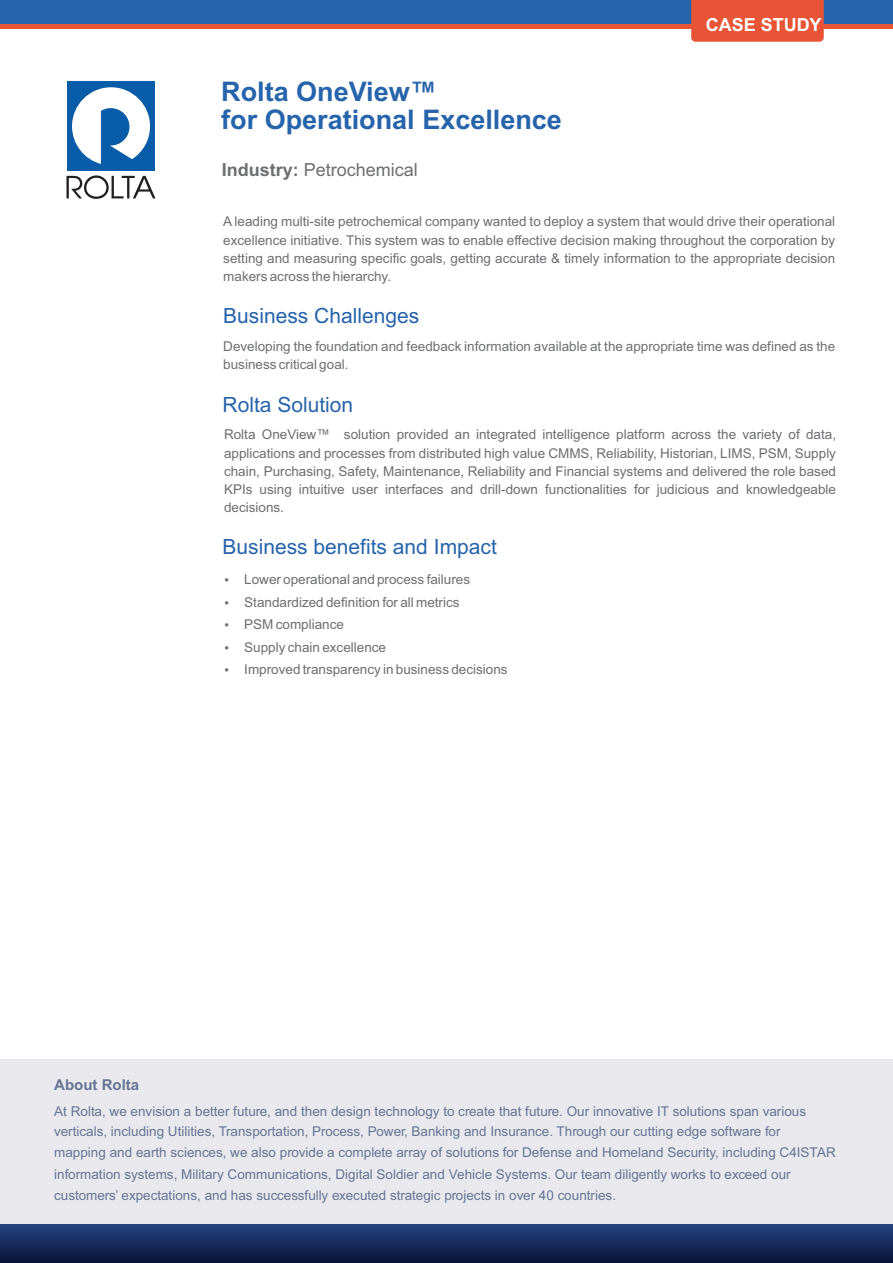
<style>
.page{position:relative;width:893px;height:1263px;background:#fff}
.page>*{position:absolute;margin:0;border:0;box-sizing:border-box;transform-origin:0 0}
.t1{font:700 27px/28.7px "Arial";color:#2664ab}
.t2{font:21px "Arial";color:#2664ab}
.t3{font:18px "Arial";color:#6d6e71}
.t4{font:700 18px "Arial";color:#fff}
.t5{font:700 15px "Arial";color:#667594}
.t6{font:13.5px/18.1px "Arial";color:#6d6e71;text-align:justify}
.t7{font:13.5px/21px "Arial";color:#667594}
.t8{font:13.5px/18.1px "Arial";color:#6e6f72}
.s1{font-weight:700}
</style>
<div class="page">
<div style="left:0;top:1059px;width:893px;height:203px;background:#e9e9ed"></div>
<div style="left:0;top:0;width:893px;height:24px;background:#2664ab"></div>
<div style="left:0;top:24px;width:893px;height:5px;background:#e75536"></div>
<svg style="left:0;top:1225px;width:893px;height:37px"></svg>
<div style="left:691px;top:0;width:133px;height:42px;background:#e75536"></div>
<div style="left:67px;top:81px;width:88px;height:89px;background:#085ca8"></div>
<svg style="left:72px;top:87px;width:78px;height:77px"></svg>
<svg style="left:66px;top:175px;width:90px;height:24px"></svg>
<h3 class="t4" style="left:706px;top:18px;width:117px">CASE STUDY</h3>
<h1 class="t1" style="left:221px;top:79px;width:342px">Rolta OneView™<br>for Operational Excellence</h1>
<h3 class="t3" style="left:222px;top:163px;width:198px"><span class="s1">Industry:</span> Petrochemical</h3>
<p class="t6" style="left:223px;top:214px;width:613px">A leading multi-site petrochemical company wanted to deploy a system that would drive their operational excellence initiative. This system was to enable effective decision making throughout the corporation by setting and measuring specific goals, getting accurate &amp; timely information to the appropriate decision makers across the hierarchy.</p>
<h2 class="t2" style="left:223px;top:308px;width:198px">Business Challenges</h2>
<p class="t8" style="left:223px;top:339px;width:613px">Developing the foundation and feedback information available at the appropriate time was defined as the business critical goal.</p>
<h2 class="t2" style="left:223px;top:396px;width:132px">Rolta Solution</h2>
<p class="t6" style="left:224px;top:427px;width:614px">Rolta OneView™ solution provided an integrated intelligence platform across the variety of data, applications and processes from distributed high value CMMS, Reliability, Historian, LIMS, PSM, Supply chain, Purchasing, Safety, Maintenance, Reliability and Financial systems and delivered the role based KPIs using intuitive user interfaces and drill-down functionalities for judicious and knowledgeable decisions.</p>
<h2 class="t2" style="left:223px;top:539px;width:276px">Business benefits and Impact</h2>
<p class="t6" style="left:224px;top:571px;width:248px">• Lower operational and process failures</p>
<p class="t6" style="left:224px;top:594px;width:237px">• Standardized definition for all metrics</p>
<p class="t6" style="left:224px;top:617px;width:122px">• PSM compliance</p>
<p class="t6" style="left:224px;top:639px;width:164px">• Supply chain excellence</p>
<p class="t6" style="left:224px;top:662px;width:285px">• Improved transparency in business decisions</p>
<p class="t5" style="left:54px;top:1079px;width:86px">About Rolta</p>
<p class="t7" style="left:54px;top:1101px;width:783px">At Rolta, we envision a better future, and then design technology to create that future. Our innovative IT solutions span various verticals, including Utilities, Transportation, Process, Power, Banking and Insurance. Through our cutting edge software for<br>mapping and earth sciences, we also provide a complete array of solutions for Defense and Homeland Security, including C4ISTAR information systems, Military Communications, Digital Soldier and Vehicle Systems. Our team diligently works to exceed our customers’ expectations, and has successfully executed strategic projects in over 40 countries.</p>
</div>
